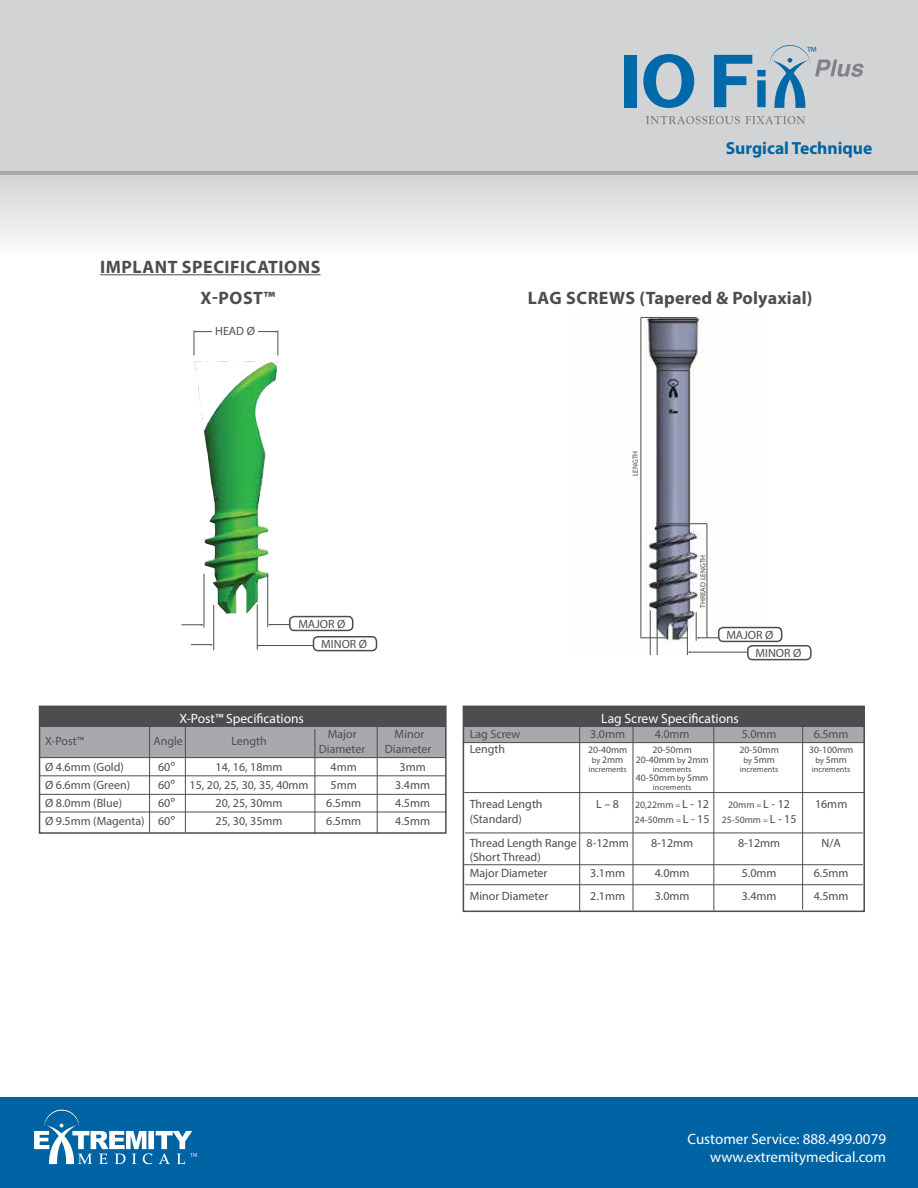
<style>
.page{position:relative;width:918px;height:1188px;background:#fff}
.page>*{position:absolute;margin:0;border:0;box-sizing:border-box;transform-origin:0 0}
.t1{font:700 18px/30.9px "Myriad Pro";letter-spacing:.03em;color:#4d4d4f}
.t2{font:700 18px "Myriad Pro";letter-spacing:.01em;color:#4d4d4f}
.t3{font:700 17.55px "Myriad Pro";color:#0064a4}
.t4{font:15px/18px "Myriad Pro";color:#fff;text-align:right}
.t5{font:13.5px "Myriad Pro";color:#fff}
.t6{font:12px/18.1px "Myriad Pro";color:#4d4d4f}
.t7{font:12px "Myriad";color:#0064a4}
.t8{font:9.75px "Myriad Pro";color:#4d4d4f}
.t9{font:8.25px "Myriad Pro";color:#4d4d4f}
.t10{font:7.5px "Myriad Pro";color:#4d4d4f}
.s1{color:#4d4d4f}
.s2{font-size:14.85px}
.s3{font-size:8.25px}
.s4{font-size:12px}
</style>
<div class="page">
<div style="left:0;top:174px;width:918px;height:83px;background:linear-gradient(to bottom,#d1d3d4,#fdfdfd)"></div>
<div style="left:0;top:1098px;width:918px;height:90px;background:#0064a4"></div>
<div style="left:0;top:0;width:918px;height:172px;background:#d1d3d4"></div>
<hr style="left:0;top:172px;width:918px;height:3px;background:#a7a9ac">
<svg style="left:34px;top:1110px;width:163px;height:54px"></svg>
<img style="left:640px;top:316px;width:128px;height:340px">
<img style="left:194px;top:361px;width:84px;height:253px">
<hr style="left:100px;top:274px;width:221px;height:1px;background:#4d4d4f">
<div style="left:719px;top:628px;width:63px;height:13px;background:#fff;border-radius:4px"></div>
<div style="left:718px;top:627px;width:64px;height:15px;border:2px solid #4d4d4f;border-radius:4px"></div>
<div style="left:748px;top:646px;width:63px;height:14px;background:#fff;border-radius:4px"></div>
<div style="left:747px;top:645px;width:65px;height:15px;border:2px solid #4d4d4f;border-radius:4px"></div>
<div style="left:289px;top:616px;width:64px;height:15px;border:2px solid #4d4d4f;border-radius:4px"></div>
<div style="left:690px;top:634px;width:5px;height:9px;background:#fff"></div>
<hr style="left:688px;top:628px;width:3px;height:26px;background:#fff">
<svg style="left:696px;top:612px;width:23px;height:29px"></svg>
<hr style="left:690px;top:652px;width:57px;height:1px;background:#4d4d4f">
<hr style="left:707px;top:524px;width:1px;height:114px;background:#4d4d4f">
<hr style="left:641px;top:317px;width:1px;height:321px;background:#4d4d4f">
<hr style="left:656px;top:523px;width:51px;height:1px;background:#4d4d4f">
<hr style="left:650px;top:610px;width:1px;height:45px;background:#4d4d4f">
<svg style="left:641px;top:626px;width:49px;height:29px"></svg>
<hr style="left:641px;top:317px;width:56px;height:1px;background:#4d4d4f">
<svg style="left:194px;top:330px;width:18px;height:25px"></svg>
<svg style="left:258px;top:331px;width:21px;height:24px"></svg>
<svg style="left:268px;top:624px;width:22px;height:1px"></svg>
<hr style="left:267px;top:573px;width:1px;height:54px;background:#4d4d4f">
<hr style="left:259px;top:645px;width:58px;height:1px;background:#4d4d4f">
<div style="left:314px;top:637px;width:62px;height:14px;background:#fff;border-radius:4px"></div>
<div style="left:313px;top:636px;width:64px;height:15px;border:2px solid #4d4d4f;border-radius:4px"></div>
<hr style="left:257px;top:604px;width:1px;height:46px;background:#4d4d4f">
<hr style="left:213px;top:605px;width:1px;height:45px;background:#4d4d4f">
<hr style="left:204px;top:574px;width:1px;height:54px;background:#4d4d4f">
<svg style="left:182px;top:624px;width:22px;height:2px"></svg>
<svg style="left:191px;top:644px;width:22px;height:2px"></svg>
<div style="left:40px;top:727px;width:406px;height:31px;background:#a7a9ac"></div>
<div style="left:40px;top:706px;width:406px;height:21px;background:#4d4d4f"></div>
<hr style="left:39px;top:757px;width:407px;height:1px;background:#4d4d4f">
<hr style="left:39px;top:775px;width:407px;height:1px;background:#4d4d4f">
<hr style="left:39px;top:794px;width:407px;height:1px;background:#4d4d4f">
<div style="left:39px;top:706px;width:408px;height:128px;border:2px solid #4d4d4f"></div>
<hr style="left:149px;top:726px;width:1px;height:107px;background:#4d4d4f">
<hr style="left:185px;top:726px;width:1px;height:106px;background:#4d4d4f">
<hr style="left:377px;top:726px;width:1px;height:108px;background:#4d4d4f">
<hr style="left:40px;top:812px;width:407px;height:1px;background:#4d4d4f">
<div style="left:464px;top:727px;width:401px;height:16px;background:#a7a9ac"></div>
<div style="left:464px;top:706px;width:401px;height:21px;background:#4d4d4f"></div>
<hr style="left:463px;top:742px;width:402px;height:1px;background:#4d4d4f">
<div style="left:463px;top:706px;width:402px;height:206px;border:2px solid #4d4d4f"></div>
<hr style="left:579px;top:726px;width:1px;height:185px;background:#4d4d4f">
<hr style="left:633px;top:726px;width:1px;height:185px;background:#4d4d4f">
<hr style="left:713px;top:727px;width:1px;height:183px;background:#4d4d4f">
<hr style="left:802px;top:726px;width:1px;height:184px;background:#4d4d4f">
<hr style="left:465px;top:833px;width:398px;height:1px;background:#4d4d4f">
<hr style="left:464px;top:864px;width:399px;height:1px;background:#4d4d4f">
<hr style="left:315px;top:729px;width:1px;height:105px;background:#4d4d4f">
<hr style="left:464px;top:792px;width:401px;height:1px;background:#4d4d4f">
<hr style="left:465px;top:884px;width:398px;height:1px;background:#4d4d4f">
<svg style="left:646px;top:116px;width:159px;height:8px"></svg>
<div style="left:624px;top:55px;width:12px;height:52px;background:#0069aa"></div>
<svg style="left:643px;top:54px;width:51px;height:54px"></svg>
<svg style="left:714px;top:45px;width:150px;height:63px"></svg>
<p class="t7" style="left:807px;top:45px;width:11px">™</p>
<h2 class="t3" style="left:726px;top:137px;width:148px">Surgical Technique</h2>
<h1 class="t1" style="left:201px;top:251px;width:121px;text-indent:-101px">IMPLANT SPECIFICATIONS<br>X-Post</h1>
<h1 class="t1" style="left:263px;top:282px;width:13px">™</h1>
<h1 class="t2" style="left:528px;top:286px;width:286px">LAG SCREWS (Tapered &amp; Polyaxial)</h1>
<p class="t6" style="left:215px;top:322px;width:41px">HEAD Ø</p>
<p class="t6" style="left:298px;top:615px;width:49px">MAJOR Ø</p>
<p class="t6" style="left:321px;top:635px;width:47px">MINOR Ø</p>
<p class="t5" style="left:179px;top:710px;width:133px">X-Post™ Specifications<span class="s1">1</span></p>
<p class="t6" style="left:45px;top:732px;width:41px">X-Post™</p>
<p class="t6" style="left:153px;top:732px;width:31px">Angle</p>
<p class="t6" style="left:231px;top:732px;width:37px">Length</p>
<p class="t6" style="left:328px;top:724px;width:30px">Major</p>
<p class="t6" style="left:395px;top:724px;width:31px">Minor</p>
<p class="t6" style="left:319px;top:739px;width:48px">Diameter</p>
<p class="t6" style="left:385px;top:739px;width:48px">Diameter</p>
<p class="t6" style="left:45px;top:757px;width:80px">Ø 4.6mm (Gold)</p>
<p class="t6" style="left:158px;top:757px;width:19px">60<span class="s2">°</span></p>
<p class="t6" style="left:216px;top:757px;width:69px">14, 16, 18mm</p>
<p class="t6" style="left:331px;top:757px;width:28px">4mm</p>
<p class="t6" style="left:400px;top:757px;width:28px">3mm</p>
<p class="t6" style="left:45px;top:775px;width:87px">Ø 6.6mm (Green)</p>
<p class="t6" style="left:158px;top:775px;width:152px">60<span class="s2">°</span> 15, 20, 25, 30, 35, 40mm</p>
<p class="t6" style="left:331px;top:775px;width:28px">5mm</p>
<p class="t6" style="left:395px;top:775px;width:36px">3.4mm</p>
<p class="t6" style="left:45px;top:793px;width:78px">Ø 8.0mm (Blue)</p>
<p class="t6" style="left:158px;top:793px;width:19px">60<span class="s2">°</span></p>
<p class="t6" style="left:216px;top:793px;width:69px">20, 25, 30mm</p>
<p class="t6" style="left:326px;top:793px;width:36px">6.5mm</p>
<p class="t6" style="left:395px;top:793px;width:36px">4.5mm</p>
<p class="t6" style="left:45px;top:811px;width:132px">Ø 9.5mm (Magenta) 60<span class="s2">°</span></p>
<p class="t6" style="left:216px;top:811px;width:69px">25, 30, 35mm</p>
<p class="t6" style="left:326px;top:811px;width:36px">6.5mm</p>
<p class="t6" style="left:395px;top:811px;width:36px">4.5mm</p>
<p class="t10" style="left:631px;top:476px;width:27px;rotate:-90deg">LENGTH</p>
<p class="t10" style="left:698px;top:608px;width:55px;rotate:-90deg">THREAD LENGTH</p>
<p class="t6" style="left:756px;top:626px;width:47px;text-indent:-29px">MAJOR Ø<br>MINOR Ø</p>
<p class="t5" style="left:601px;top:710px;width:146px">Lag Screw Specifications<span class="s1">1</span></p>
<p class="t6" style="left:470px;top:724px;width:52px">Lag Screw</p>
<p class="t6" style="left:590px;top:724px;width:36px">3.0mm</p>
<p class="t6" style="left:655px;top:724px;width:36px">4.0mm</p>
<p class="t6" style="left:742px;top:724px;width:36px">5.0mm</p>
<p class="t6" style="left:814px;top:724px;width:36px">6.5mm</p>
<p class="t6" style="left:470px;top:739px;width:37px">Length</p>
<p class="t8" style="left:588px;top:743px;width:41px">20-40mm</p>
<p class="t8" style="left:653px;top:743px;width:41px">20-50mm</p>
<p class="t8" style="left:740px;top:743px;width:41px">20-50mm</p>
<p class="t8" style="left:809px;top:743px;width:46px">30-100mm</p>
<p class="t8" style="left:592px;top:754px;width:33px"><span class="s3">by</span> 2mm</p>
<p class="t8" style="left:636px;top:754px;width:74px">20-40mm <span class="s3">by</span> 2mm</p>
<p class="t8" style="left:743px;top:754px;width:33px"><span class="s3">by</span> 5mm</p>
<p class="t8" style="left:815px;top:754px;width:33px"><span class="s3">by</span> 5mm</p>
<p class="t9" style="left:588px;top:764px;width:40px">increments</p>
<p class="t9" style="left:653px;top:764px;width:40px">increments</p>
<p class="t9" style="left:740px;top:764px;width:40px">increments</p>
<p class="t9" style="left:812px;top:764px;width:40px">increments</p>
<p class="t8" style="left:636px;top:772px;width:74px">40-50mm <span class="s3">by</span> 5mm</p>
<p class="t9" style="left:653px;top:782px;width:40px">increments</p>
<p class="t6" style="left:470px;top:795px;width:74px">Thread Length</p>
<p class="t6" style="left:596px;top:795px;width:24px">L – 8</p>
<p class="t8" style="left:635px;top:799px;width:75px">20,22mm <span class="s3">=</span> <span class="s4">L - 12</span></p>
<p class="t8" style="left:728px;top:799px;width:63px">20mm <span class="s3">=</span> <span class="s4">L - 12</span></p>
<p class="t6" style="left:815px;top:795px;width:34px">16mm</p>
<p class="t6" style="left:470px;top:810px;width:54px">(Standard)</p>
<p class="t8" style="left:635px;top:814px;width:163px">24-50mm <span class="s3">=</span> <span class="s4">L - 15</span> 25-50mm <span class="s3">=</span> <span class="s4">L - 15</span></p>
<p class="t6" style="left:470px;top:834px;width:161px">Thread Length Range 8-12mm</p>
<p class="t6" style="left:651px;top:834px;width:44px">8-12mm</p>
<p class="t6" style="left:738px;top:834px;width:44px">8-12mm</p>
<p class="t6" style="left:822px;top:834px;width:21px">N/A</p>
<p class="t6" style="left:470px;top:848px;width:79px;line-height:16.5px">(Short Thread)<br>Major Diameter</p>
<p class="t6" style="left:590px;top:864px;width:36px">3.1mm</p>
<p class="t6" style="left:655px;top:864px;width:36px">4.0mm</p>
<p class="t6" style="left:742px;top:864px;width:36px">5.0mm</p>
<p class="t6" style="left:814px;top:864px;width:36px">6.5mm</p>
<p class="t6" style="left:470px;top:886px;width:80px">Minor Diameter</p>
<p class="t6" style="left:590px;top:886px;width:36px">2.1mm</p>
<p class="t6" style="left:655px;top:886px;width:36px">3.0mm</p>
<p class="t6" style="left:742px;top:886px;width:36px">3.4mm</p>
<p class="t6" style="left:814px;top:886px;width:36px">4.5mm</p>
<p class="t4" style="left:688px;top:1130px;width:200px">Customer Service: 888.499.0079 www.extremitymedical.com</p>
</div>
